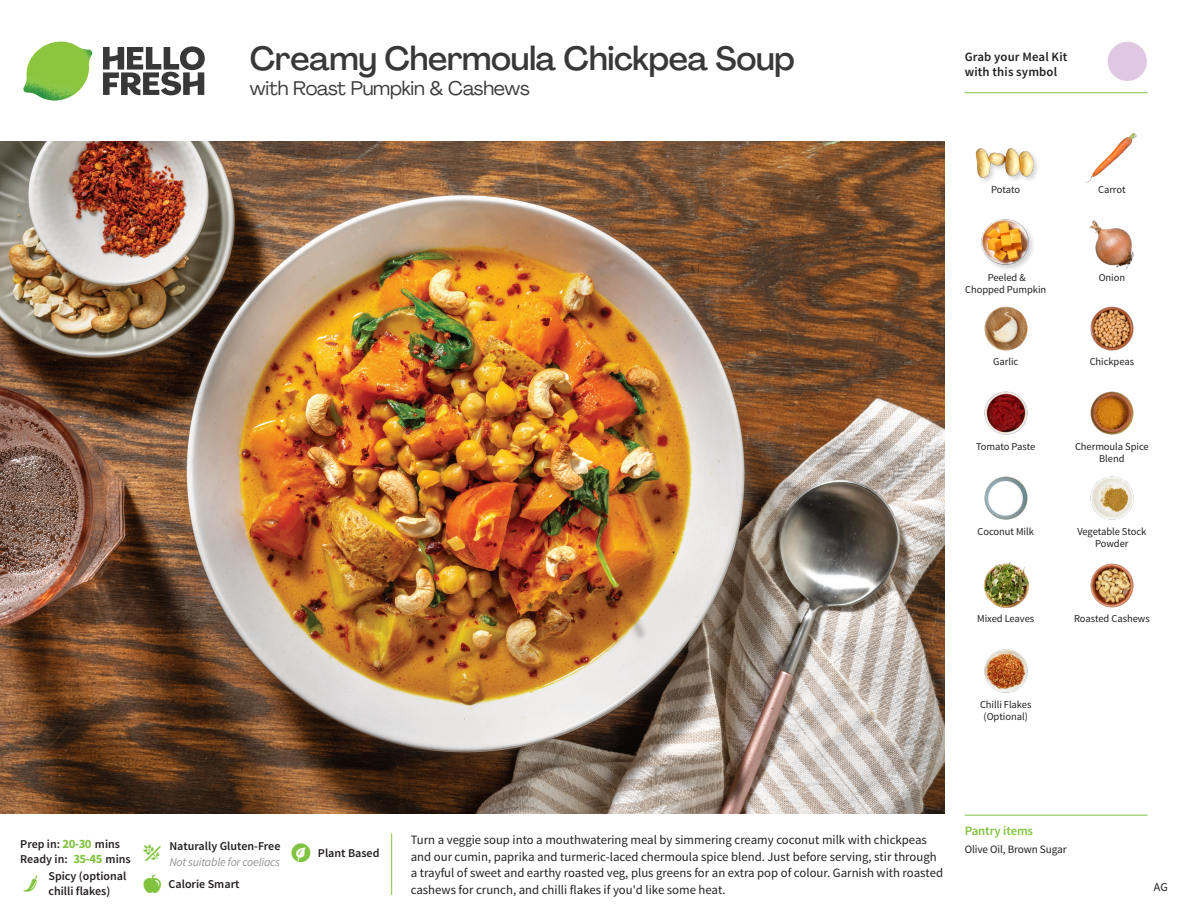
<style>
.page{position:relative;width:1188px;height:918px;background:#fff}
.page>*{position:absolute;margin:0;border:0;box-sizing:border-box;transform-origin:0 0}
._15_Titel_UK{font:500 33px "Agrandir";letter-spacing:-.01em;color:#383839}
._15_Titel_UK-2{font:19.5px "Agrandir";letter-spacing:-.01em;color:#383839}
.Step_6_Text_AU{font:12.75px/16.5px "Source Sans Pro";color:#231f20}
.t1{font:600 12.75px/15px "Source Sans Pro";letter-spacing:.01em;color:#231f20}
._04_Headers_Front{font:600 12.75px "Source Sans Pro";letter-spacing:-.01em;color:#81c340}
._04_Intro{font:600 12px/15px "Source Sans Pro";color:#231f20}
._04_Intro-2{font:italic 12px "Source Sans Pro";letter-spacing:-.02em;color:#939598}
.t2{font:12px "Source Sans Pro";color:#231f20}
._05_Pantry{font:11.25px "Source Sans Pro";letter-spacing:-.01em;color:#231f20}
._18_FRONT_ingredient{font:10.5px/12px "Source Sans Pro";letter-spacing:-.005em;color:#231f20;text-align:center}
.s1{font-weight:700;font-size:12.75px;color:#81c340}
</style>
<div class="page">
<svg style="left:103px;top:46px;width:102px;height:49px"></svg>
<img style="left:23px;top:42px;width:69px;height:59px">
<img style="left:0;top:142px;width:945px;height:672px">
<img style="left:1090px;top:306px;width:44px;height:45px">
<img style="left:1090px;top:391px;width:44px;height:44px">
<img style="left:984px;top:391px;width:44px;height:44px">
<img style="left:984px;top:476px;width:44px;height:44px">
<img style="left:1090px;top:563px;width:44px;height:45px">
<img style="left:983px;top:562px;width:47px;height:46px">
<img style="left:984px;top:649px;width:44px;height:44px">
<img style="left:984px;top:306px;width:44px;height:45px">
<img style="left:1085px;top:132px;width:52px;height:51px">
<img style="left:1089px;top:220px;width:45px;height:49px">
<div style="left:981px;top:218px;width:55px;height:54px;background:#231f20;opacity:.2"></div>
<img style="left:982px;top:219px;width:47px;height:46px">
<div style="left:975px;top:147px;width:65px;height:37px;background:#231f20;opacity:.2"></div>
<img style="left:976px;top:147px;width:57px;height:37px">
<img style="left:1090px;top:476px;width:44px;height:44px">
<hr style="left:965px;top:815px;width:183px;height:1px;background:#81c340">
<svg style="left:1090px;top:41px;width:58px;height:53px"></svg>
<hr style="left:965px;top:92px;width:183px;height:1px;background:#81c340">
<p class="_15_Titel_UK" style="left:250px;top:38px;width:547px">Creamy Chermoula Chickpea Soup</p>
<p class="_15_Titel_UK-2" style="left:250px;top:76px;width:281px">with Roast Pumpkin &amp; Cashews</p>
<p class="t1" style="left:965px;top:50px;width:104px">Grab your Meal Kit with this symbol</p>
<p class="_18_FRONT_ingredient" style="left:991px;top:183px;width:31px">Potato</p>
<p class="_18_FRONT_ingredient" style="left:1098px;top:183px;width:29px">Carrot</p>
<p class="_18_FRONT_ingredient" style="left:965px;top:272px;width:83px">Peeled &amp;<br>Chopped Pumpkin</p>
<p class="_18_FRONT_ingredient" style="left:1099px;top:272px;width:28px">Onion</p>
<p class="_18_FRONT_ingredient" style="left:993px;top:356px;width:27px">Garlic</p>
<p class="_18_FRONT_ingredient" style="left:1090px;top:356px;width:46px">Chickpeas</p>
<p class="_18_FRONT_ingredient" style="left:976px;top:440px;width:61px">Tomato Paste</p>
<p class="_18_FRONT_ingredient" style="left:978px;top:526px;width:58px">Coconut Milk</p>
<p class="_18_FRONT_ingredient" style="left:1075px;top:440px;width:75px">Chermoula Spice<br>Blend</p>
<p class="_18_FRONT_ingredient" style="left:1077px;top:526px;width:70px">Vegetable Stock<br>Powder</p>
<p class="_18_FRONT_ingredient" style="left:977px;top:613px;width:59px">Mixed Leaves</p>
<p class="_18_FRONT_ingredient" style="left:1074px;top:613px;width:77px">Roasted Cashews</p>
<p class="_18_FRONT_ingredient" style="left:980px;top:698px;width:53px">Chilli Flakes (Optional)</p>
<p class="_04_Intro" style="left:20px;top:837px;width:101px">Prep in: <span class="s1">20-30</span> mins</p>
<p class="_04_Intro" style="left:20px;top:852px;width:112px">Ready in: <span class="s1">35-45</span> mins</p>
<p class="_04_Intro" style="left:48px;top:869px;width:79px">Spicy (optional chilli flakes)</p>
<p class="_04_Intro" style="left:169px;top:839px;width:113px">Naturally Gluten-Free</p>
<p class="_04_Intro-2" style="left:169px;top:854px;width:112px">Not suitable for coeliacs</p>
<p class="_04_Intro" style="left:169px;top:877px;width:72px">Calorie Smart</p>
<p class="_04_Intro" style="left:318px;top:846px;width:63px">Plant Based</p>
<p class="Step_6_Text_AU" style="left:411px;top:832px;width:534px">Turn a veggie soup into a mouthwatering meal by simmering creamy coconut milk with chickpeas and our cumin, paprika and turmeric-laced chermoula spice blend. Just before serving, stir through a trayful of sweet and earthy roasted veg, plus greens for an extra pop of colour. Garnish with roasted cashews for crunch, and chilli flakes if you'd like some heat.</p>
<p class="_04_Headers_Front" style="left:965px;top:822px;width:70px">Pantry items</p>
<p class="_05_Pantry" style="left:965px;top:842px;width:103px">Olive Oil, Brown Sugar</p>
<p class="t2" style="left:1154px;top:879px;width:15px">AG</p>
</div>
